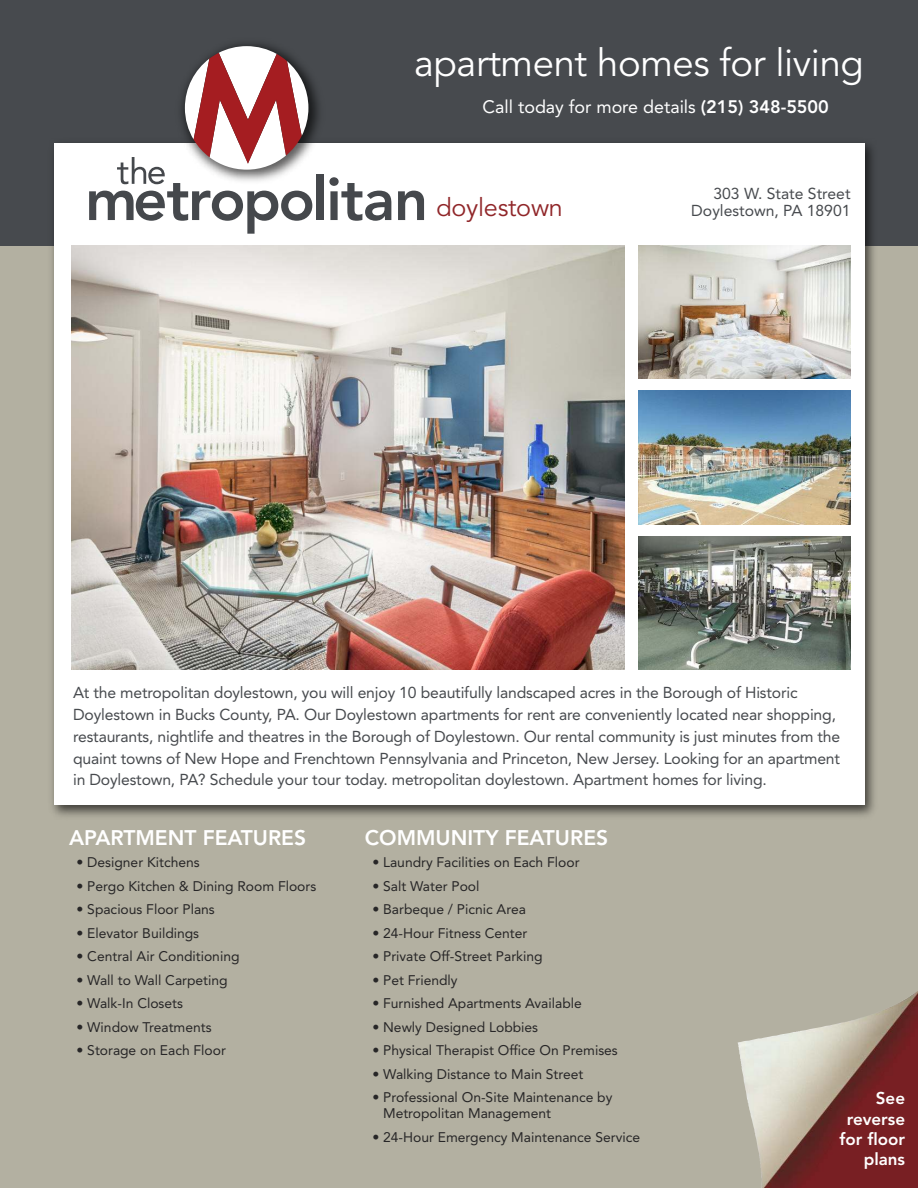
<style>
.page{position:relative;width:918px;height:1188px;background:#fff}
.page>*{position:absolute;margin:0;border:0;box-sizing:border-box;transform-origin:0 0}
.t1{font:38.25px "Avenir";letter-spacing:-.01em;color:#fff}
.t2{font:25.2px "Avenir";letter-spacing:-.01em;color:#902629}
.t3{font:800 21px "Avenir";color:#fff}
.t4{font:18px "Avenir";color:#fff}
.t5{font:800 16.95px/20.4px "Avenir";color:#fff;text-align:right}
.t6{font:15.75px/21.8px "Avenir";letter-spacing:-.01em;color:#474a4e}
.t7{font:13.8px/15.9px "Avenir";color:#272627}
.s1{font-weight:800}
</style>
<div class="page">
<div style="left:0;top:243px;width:918px;height:945px;background:#b3b0a1"></div>
<div style="left:0;top:0;width:918px;height:245px;background:#474a4e"></div>
<img style="left:45px;top:143px;width:836px;height:674px">
<div style="left:54px;top:143px;width:810px;height:662px;background:#fff"></div>
<img style="left:738px;top:991px;width:180px;height:197px">
<img style="left:71px;top:245px;width:553px;height:425px">
<img style="left:638px;top:245px;width:212px;height:134px">
<img style="left:638px;top:391px;width:212px;height:133px">
<img style="left:638px;top:536px;width:212px;height:134px">
<img style="left:231px;top:44px;width:93px;height:152px">
<div style="left:317px;top:175px;width:7px;height:45px;background:#45484c"></div>
<svg style="left:329px;top:177px;width:62px;height:44px"></svg>
<svg style="left:398px;top:191px;width:26px;height:29px"></svg>
<svg style="left:89px;top:46px;width:223px;height:188px"></svg>
<h1 class="t1" style="left:414px;top:47px;width:451px">apartment homes for living</h1>
<h3 class="t4" style="left:483px;top:99px;width:348px">Call today for more details <span class="s1">(215) 348-5500</span></h3>
<p class="t6" style="left:713px;top:184px;width:139px">303 W. State Street</p>
<h2 class="t2" style="left:436px;top:197px;width:128px">doylestown</h2>
<p class="t6" style="left:691px;top:201px;width:161px">Doylestown, PA 18901</p>
<p class="t6" style="left:73px;top:683px;width:769px">At the metropolitan doylestown, you will enjoy 10 beautifully landscaped acres in the Borough of Historic Doylestown in Bucks County, PA. Our Doylestown apartments for rent are conveniently located near shopping, restaurants, nightlife and theatres in the Borough of Doylestown. Our rental community is just minutes from the quaint towns of New Hope and Frenchtown Pennsylvania and Princeton, New Jersey. Looking for an apartment in Doylestown, PA? Schedule your tour today. metropolitan doylestown. Apartment homes for living.</p>
<h3 class="t3" style="left:69px;top:829px;width:239px">APARTMENT FEATURES</h3>
<p class="t7" style="left:77px;top:856px;width:125px">• Designer Kitchens</p>
<p class="t7" style="left:77px;top:879px;width:241px">• Pergo Kitchen &amp; Dining Room Floors</p>
<p class="t7" style="left:77px;top:903px;width:140px">• Spacious Floor Plans</p>
<p class="t7" style="left:77px;top:926px;width:124px">• Elevator Buildings</p>
<p class="t7" style="left:77px;top:950px;width:165px">• Central Air Conditioning</p>
<p class="t7" style="left:77px;top:973px;width:153px">• Wall to Wall Carpeting</p>
<p class="t7" style="left:77px;top:997px;width:108px">• Walk-In Closets</p>
<p class="t7" style="left:77px;top:1020px;width:137px">• Window Treatments</p>
<p class="t7" style="left:77px;top:1044px;width:151px">• Storage on Each Floor</p>
<h3 class="t3" style="left:365px;top:829px;width:245px">COMMUNITY FEATURES</h3>
<p class="t7" style="left:372px;top:856px;width:209px">• Laundry Facilities on Each Floor</p>
<p class="t7" style="left:372px;top:879px;width:109px">• Salt Water Pool</p>
<p class="t7" style="left:372px;top:903px;width:155px">• Barbeque / Picnic Area</p>
<p class="t7" style="left:372px;top:926px;width:157px">• 24-Hour Fitness Center</p>
<p class="t7" style="left:372px;top:950px;width:172px">• Private Off-Street Parking</p>
<p class="t7" style="left:372px;top:973px;width:87px">• Pet Friendly</p>
<p class="t7" style="left:372px;top:997px;width:211px">• Furnished Apartments Available</p>
<p class="t7" style="left:372px;top:1020px;width:167px">• Newly Designed Lobbies</p>
<p class="t7" style="left:372px;top:1044px;width:247px">• Physical Therapist Office On Premises</p>
<p class="t7" style="left:372px;top:1067px;width:212px">• Walking Distance to Main Street</p>
<p class="t7" style="left:383px;top:1090px;width:231px;text-indent:-11px">• Professional On-Site Maintenance by<br>Metropolitan Management</p>
<p class="t7" style="left:372px;top:1130px;width:269px">• 24-Hour Emergency Maintenance Service</p>
<p class="t5" style="left:840px;top:1089px;width:67px">See reverse for floor plans</p>
</div>
